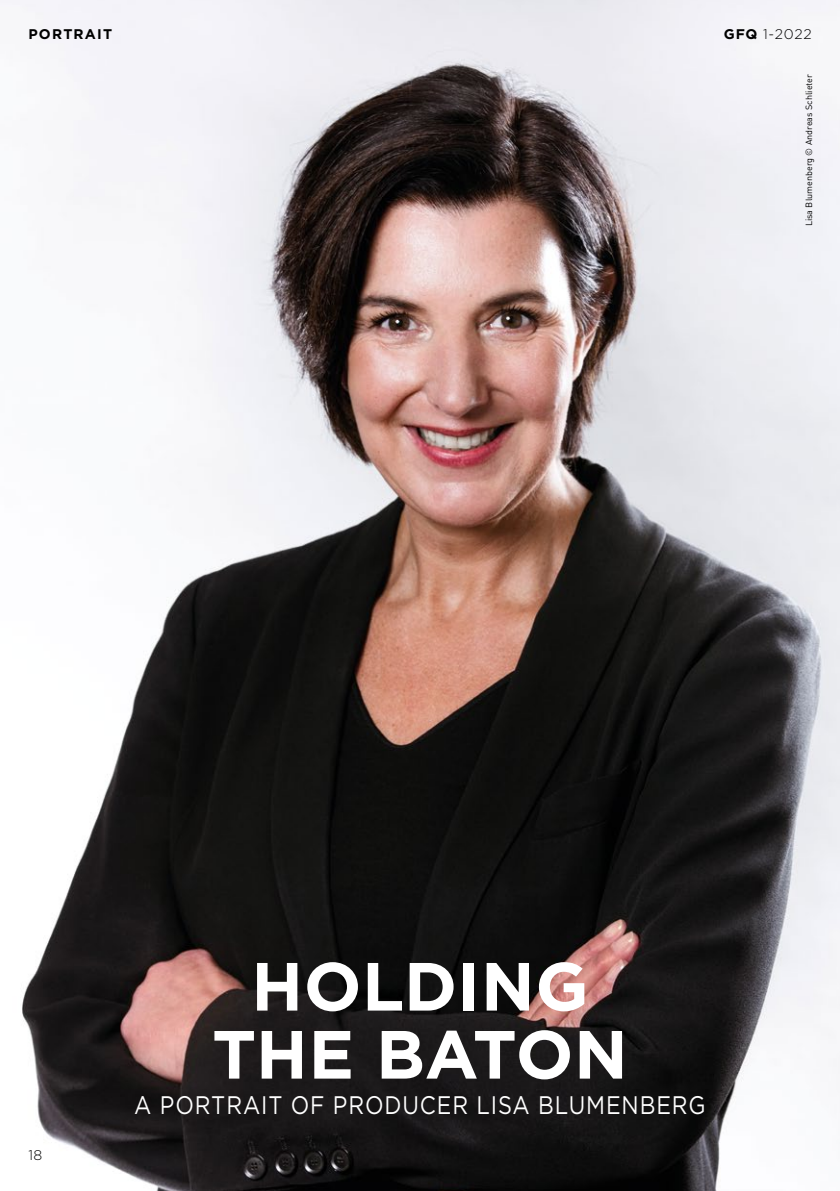
<style>
.page{position:relative;width:840px;height:1191px;background:#fff}
.page>*{position:absolute;margin:0;border:0;box-sizing:border-box;transform-origin:0 0}
.t1{font:700 68px/68px "Gotham";letter-spacing:.005em;color:#fff;text-align:center}
.t2{font:25.4px "Gotham";letter-spacing:.04em;color:#fff;scale:.86 1}
.t3{font:300 14px "Gotham";letter-spacing:.045em;color:#000}
.t4{font:700 14px "Gotham";letter-spacing:.085em;color:#000}
.t5{font:9px "DIN Round Pro GF";color:#000}
.s1{font-weight:700}
</style>
<div class="page">
<img style="left:0;top:0;width:839px;height:1191px">
<p class="t4" style="left:28px;top:25px;width:85px">PORTRAIT</p>
<p class="t3" style="left:723px;top:25px;width:89px"><span class="s1">GFQ</span> 1-2022</p>
<p class="t5" style="left:802px;top:226px;width:154px;rotate:-90deg">Lisa Blumenberg © Andreas Schlieter</p>
<p class="t3" style="left:28px;top:1145px;width:15px">18</p>
<h1 class="t1" style="left:212px;top:952px;width:417px">HOLDING<br>THE BATON</h1>
<p class="t2" style="left:134px;top:1088px;width:665px">A PORTRAIT OF PRODUCER LISA BLUMENBERG</p>
</div>
